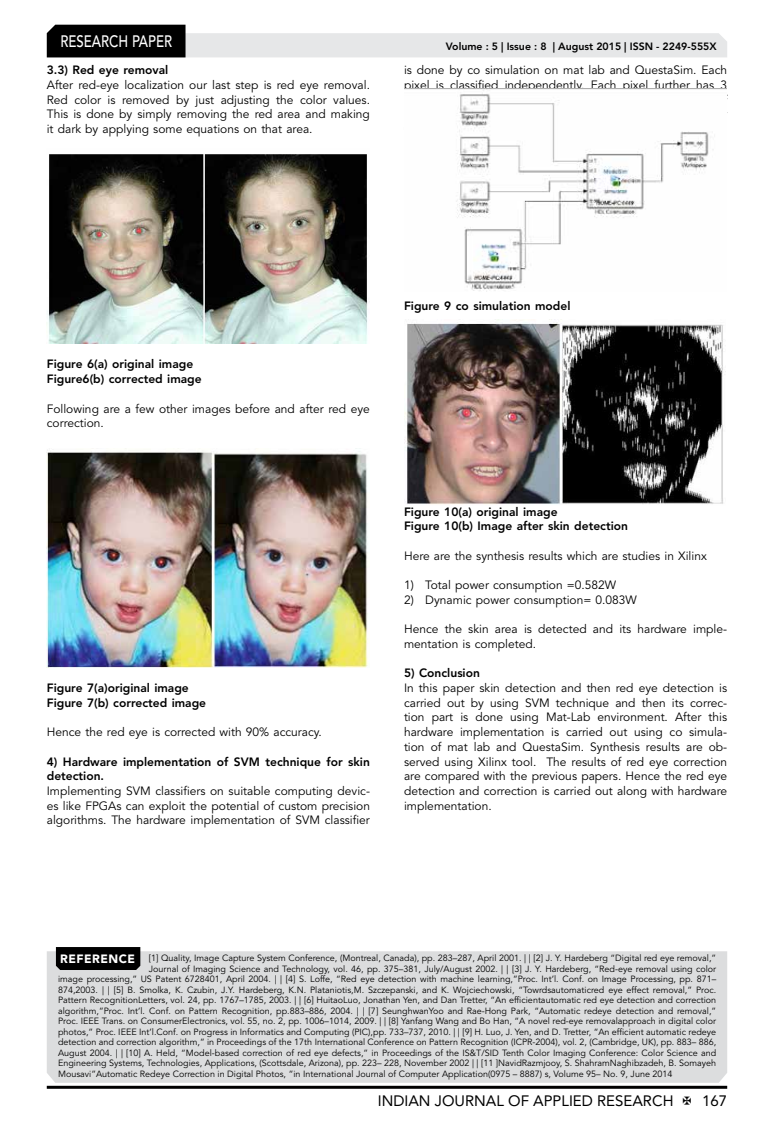
<style>
.page{position:relative;width:774px;height:1136px;background:#fff}
.page>*{position:absolute;margin:0;border:0;box-sizing:border-box;transform-origin:0 0}
.t1{font:500 16.5px "Avenir LT Std";color:#fff;scale:.8 1}
.t2{font:15px "Avenir LT Std";color:#000}
.t3{font:12px/14.7px "Avenir LT Std";color:#000;text-align:justify}
.t4{font:800 12px/14.7px "Avenir LT Std";color:#000}
.t5{font:800 10.5px "Avenir LT Std";color:#000}
.t6{font:9px "Avenir LT Std";color:#000}
.s1{font-weight:900;font-size:12px;color:#fff}
</style>
<div class="page">
<hr style="left:47px;top:1085px;width:680px;height:3px;background:#000">
<svg style="left:47px;top:25px;width:680px;height:32px"></svg>
<img style="left:47px;top:154px;width:321px;height:190px">
<img style="left:47px;top:448px;width:322px;height:219px">
<img style="left:404px;top:89px;width:323px;height:202px">
<img style="left:404px;top:320px;width:319px;height:185px">
<div style="left:47px;top:951px;width:680px;height:131px;background:#dcddde"></div>
<div style="left:56px;top:947px;width:84px;height:22px;background:#000"></div>
<h1 class="t1" style="left:60px;top:32px;width:139px">RESEARCH PAPER</h1>
<h3 class="t4" style="left:47px;top:63px;width:123px">3.3) Red eye removal</h3>
<h3 class="t3" style="left:47px;top:78px;width:325px">After red-eye localization our last step is red eye removal.<br>Red color is removed by just adjusting the color values.<br>This is done by simply removing the red area and making it dark by applying some equations on that area.</h3>
<p class="t5" style="left:446px;top:41px;width:272px">Volume : 5 | Issue : 8 | August 2015 | ISSN - 2249-555X</p>
<h3 class="t3" style="left:404px;top:63px;width:325px">is done by co simulation on mat lab and QuestaSim. Each pixel is classified independently. Each pixel further has 3</h3>
<h3 class="t4" style="left:47px;top:357px;width:156px">Figure 6(a) original image<br>Figure6(b) corrected image</h3>
<h3 class="t3" style="left:47px;top:401px;width:325px">Following are a few other images before and after red eye correction.</h3>
<h3 class="t4" style="left:47px;top:680px;width:161px">Figure 7(a)original image<br>Figure 7(b) corrected image</h3>
<h3 class="t3" style="left:47px;top:725px;width:277px">Hence the red eye is corrected with 90% accuracy.</h3>
<h3 class="t4" style="left:47px;top:754px;width:325px">4) Hardware implementation of SVM technique for skin detection.</h3>
<h3 class="t3" style="left:47px;top:783px;width:325px">Implementing SVM classifiers on suitable computing devic&shy;es like FPGAs can exploit the potential of custom precision algorithms. The hardware implementation of SVM classifier</h3>
<h3 class="t4" style="left:404px;top:298px;width:168px">Figure 9 co simulation model</h3>
<h3 class="t4" style="left:404px;top:504px;width:225px">Figure 10(a) original image<br>Figure 10(b) Image after skin detection</h3>
<h3 class="t3" style="left:404px;top:548px;width:304px">Here are the synthesis results which are studies in Xilinx</h3>
<h3 class="t3" style="left:404px;top:578px;width:214px">1) Total power consumption =0.582W</h3>
<h3 class="t3" style="left:404px;top:592px;width:234px">2) Dynamic power consumption= 0.083W</h3>
<h3 class="t3" style="left:404px;top:622px;width:325px">Hence the skin area is detected and its hardware imple&shy;mentation is completed.</h3>
<h3 class="t4" style="left:404px;top:665px;width:77px">5) Conclusion</h3>
<p class="t3" style="left:404px;top:680px;width:325px">In this paper skin detection and then red eye detection is carried out by using SVM technique and then its correc&shy;tion part is done using Mat-Lab environment. After this hardware implementation is carried out using co simula&shy;tion of mat lab and QuestaSim. Synthesis results are ob&shy;served using Xilinx tool. The results of red eye correction are compared with the previous papers. Hence the red eye detection and correction is carried out along with hardware implementation.</p>
<p class="t6" style="left:60px;top:952px;width:657px"><span class="s1">REFERENCE</span> [1] Quality, Image Capture System Conference, (Montreal, Canada), pp. 283–287, April 2001. | | [2] J. Y. Hardeberg “Digital red eye removal,”</p>
<p class="t6" style="left:149px;top:963px;width:569px">Journal of Imaging Science and Technology, vol. 46, pp. 375–381, July/August 2002. | | [3] J. Y. Hardeberg, “Red-eye removal using color</p>
<p class="t6" style="left:58px;top:973px;width:659px">image processing,” US Patent 6728401, April 2004. | | [4] S. Loffe, “Red eye detection with machine learning,”Proc. Int’l. Conf. on Image Processing, pp. 871–</p>
<p class="t6" style="left:58px;top:984px;width:659px">874,2003. | | [5] B. Smolka, K. Czubin, J.Y. Hardeberg, K.N. Plataniotis,M. Szczepanski, and K. Wojciechowski, “Towrdsautomaticred eye effect removal,” Proc.</p>
<p class="t6" style="left:58px;top:994px;width:660px">Pattern RecognitionLetters, vol. 24, pp. 1767–1785, 2003. | | [6] HuitaoLuo, Jonathan Yen, and Dan Tretter, “An efficientautomatic red eye detection and correction</p>
<p class="t6" style="left:58px;top:1005px;width:659px">algorithm,”Proc. Int’l. Conf. on Pattern Recognition, pp.883–886, 2004. | | [7] SeunghwanYoo and Rae-Hong Park, “Automatic redeye detection and removal,”</p>
<p class="t6" style="left:58px;top:1015px;width:659px">Proc. IEEE Trans. on ConsumerElectronics, vol. 55, no. 2, pp. 1006–1014, 2009. | | [8] Yanfang Wang and Bo Han, “A novel red-eye removalapproach in digital color</p>
<p class="t6" style="left:58px;top:1026px;width:659px">photos,” Proc. IEEE Int’l.Conf. on Progress in Informatics and Computing (PIC),pp. 733–737, 2010. | | [9] H. Luo, J. Yen, and D. Tretter, “An efficient automatic redeye</p>
<p class="t6" style="left:58px;top:1036px;width:659px">detection and correction algorithm,” in Proceedings of the 17th International Conference on Pattern Recognition (ICPR-2004), vol. 2, (Cambridge, UK), pp. 883– 886,</p>
<p class="t6" style="left:58px;top:1047px;width:660px">August 2004. | | [10] A. Held, “Model-based correction of red eye defects,” in Proceedings of the IS&amp;T/SID Tenth Color Imaging Conference: Color Science and</p>
<p class="t6" style="left:58px;top:1057px;width:660px">Engineering Systems, Technologies, Applications, (Scottsdale, Arizona), pp. 223– 228, November 2002 | | [11 ]NavidRazmjooy, S. ShahramNaghibzadeh, B. Somayeh</p>
<p class="t6" style="left:58px;top:1068px;width:616px">Mousavi”Automatic Redeye Correction in Digital Photos, ”in International Journal of Computer Application(0975 – 8887) s, Volume 95– No. 9, June 2014</p>
<h2 class="t2" style="left:378px;top:1091px;width:297px">INDIAN JOURNAL OF APPLIED RESEARCH</h2>
<h2 class="t2" style="left:702px;top:1091px;width:27px">167</h2>
</div>
